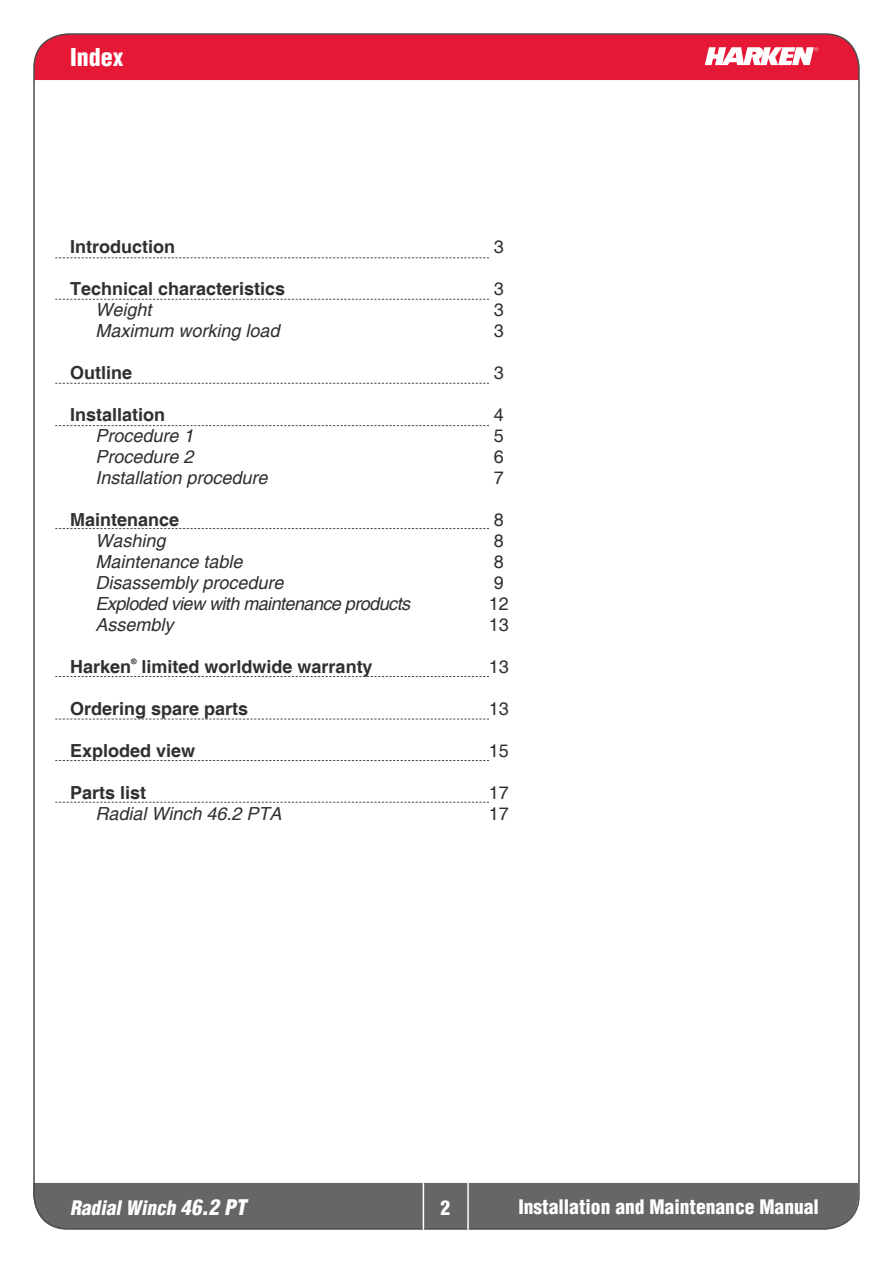
<style>
.page{position:relative;width:893px;height:1263px;background:#fff}
.page>*{position:absolute;margin:0;border:0;box-sizing:border-box;transform-origin:0 0}
.t1{font:900 condensed 24px "Helvetica LT";color:#fff}
.t2{font:900 condensed 19.5px "Helvetica LT";color:#fff}
.t3{font:italic 900 condensed 19.5px "Helvetica LT";color:#fff}
.t4{font:italic 18px/21px "Helvetica";color:#312f30}
.t5{font:700 18px "Helvetica";color:#312f30}
.t6{font:18px/21px "Helvetica";color:#312f30;text-align:justify}
.t7{font:700 7.5px "Helvetica";color:#312f30}
.s1{font-size:21px}
</style>
<div class="page">
<div style="left:36px;top:1183px;width:822px;height:46px;background:#666"></div>
<svg style="left:34px;top:34px;width:825px;height:46px;background:#e32440"></svg>
<hr style="left:423px;top:1183px;width:1px;height:47px;background:#fff">
<hr style="left:467px;top:1183px;width:2px;height:47px;background:#fff">
<svg style="left:55px;top:257px;width:434px;height:1px"></svg>
<svg style="left:55px;top:299px;width:434px;height:1px"></svg>
<svg style="left:55px;top:383px;width:434px;height:1px"></svg>
<svg style="left:55px;top:425px;width:434px;height:1px"></svg>
<svg style="left:55px;top:528px;width:434px;height:1px"></svg>
<svg style="left:55px;top:719px;width:434px;height:1px"></svg>
<svg style="left:55px;top:760px;width:434px;height:1px"></svg>
<svg style="left:55px;top:802px;width:434px;height:1px"></svg>
<svg style="left:55px;top:676px;width:434px;height:1px"></svg>
<h1 class="t1" style="left:70px;top:42px;width:55px">Index</h1>
<p class="t5" style="left:70px;top:235px;width:106px">Introduction</p>
<p class="t5" style="left:70px;top:277px;width:217px">Technical characteristics</p>
<p class="t4" style="left:96px;top:300px;width:186px">Weight<br>Maximum working load</p>
<p class="t5" style="left:70px;top:361px;width:64px">Outline</p>
<p class="t5" style="left:70px;top:403px;width:97px">Installation</p>
<p class="t4" style="left:96px;top:426px;width:174px">Procedure 1<br>Procedure 2<br>Installation procedure</p>
<p class="t5" style="left:70px;top:508px;width:111px">Maintenance</p>
<p class="t4" style="left:96px;top:531px;width:316px">Washing<br>Maintenance table<br>Disassembly procedure<br>Exploded view with maintenance products<br>Assembly</p>
<p class="t5" style="left:70px;top:655px;width:63px">Harken</p>
<p class="t7" style="left:131px;top:656px;width:7px">®</p>
<p class="t5" style="left:142px;top:655px;width:233px">limited worldwide warranty</p>
<p class="t5" style="left:70px;top:697px;width:180px">Ordering spare parts</p>
<p class="t5" style="left:70px;top:739px;width:127px">Exploded view</p>
<p class="t5" style="left:70px;top:781px;width:78px">Parts list</p>
<p class="t4" style="left:96px;top:804px;width:188px">Radial Winch 46.2 PTA</p>
<p class="t6" style="left:494px;top:236px;width:12px">3</p>
<p class="t6" style="left:494px;top:278px;width:12px">3<br>3<br>3</p>
<p class="t6" style="left:494px;top:362px;width:12px">3</p>
<p class="t6" style="left:494px;top:404px;width:12px">4<br>5<br>6<br>7</p>
<p class="t6" style="left:489px;top:509px;width:22px;text-align:left">8<br>8<br>8<br>9<br>12<br>13</p>
<p class="t6" style="left:489px;top:656px;width:22px">13</p>
<p class="t6" style="left:489px;top:698px;width:22px">13</p>
<p class="t6" style="left:489px;top:740px;width:22px">15</p>
<p class="t6" style="left:489px;top:782px;width:22px">17<br>17</p>
<p class="t3" style="left:70px;top:1196px;width:183px">RadialWinch <span class="s1">46.2 PT</span></p>
<p class="t2" style="left:440px;top:1195px;width:11px">2</p>
<p class="t2" style="left:518px;top:1195px;width:302px">Installation and Maintenance Manual</p>
</div>
